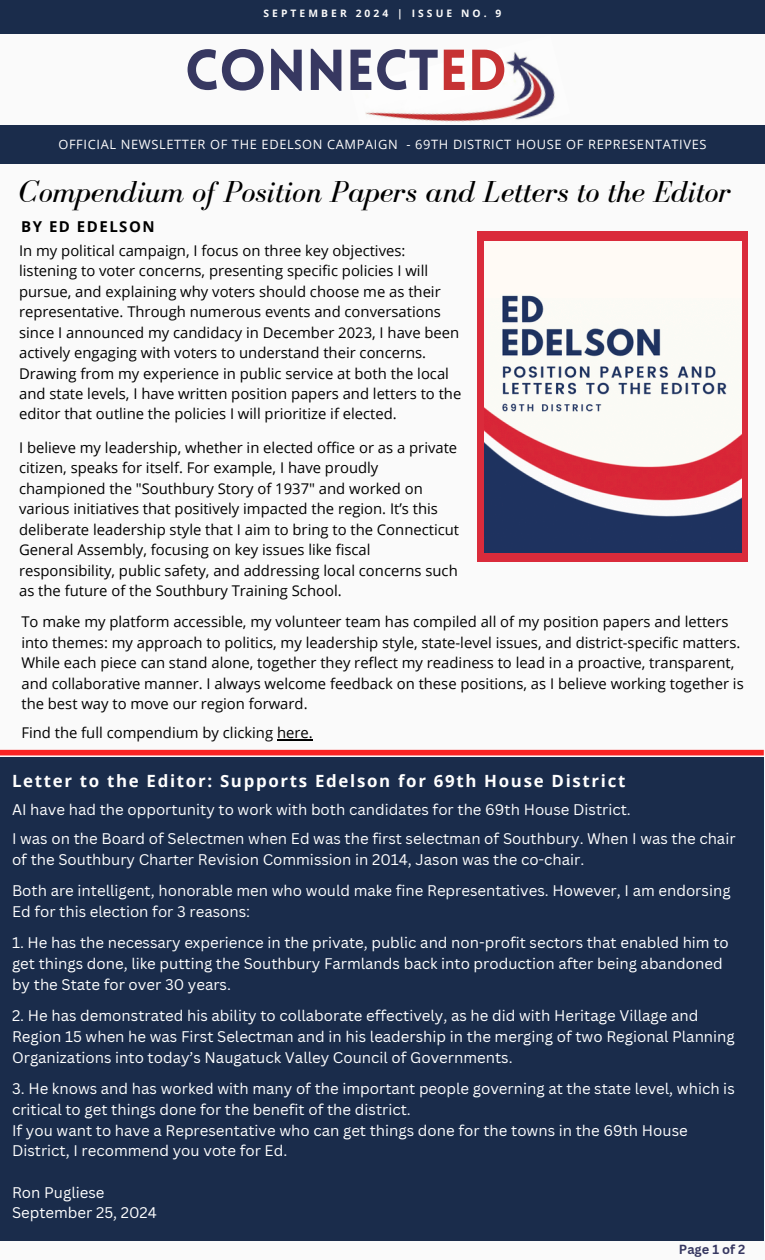
<style>
.page{position:relative;width:765px;height:1260px;background:#fafafa}
.page>*{position:absolute;margin:0;border:0;box-sizing:border-box;transform-origin:0 0}
.t1{font:900 56.38px "Lovelo";color:#373861}
.t2{font:italic 31.25px "Bodoni FLF";color:#000}
.t3{font:700 16.88px "Open Sans";letter-spacing:.1em;color:#fff}
.t4{font:15px/20.9px "Canva Sans";color:#fff}
.t5{font:700 15px "Open Sans";letter-spacing:.1em;color:#000}
.t6{font:14.88px/20.5px "Open Sans";color:#000}
.t7{font:14.75px/20.6px "Open Sans";color:#000}
.t8{font:12.88px "Open Sans";letter-spacing:.05em;color:#fefdfd}
.t9{font:700 12.88px "Canva Sans";color:#373861}
.t10{font:700 10.25px "Open Sans";letter-spacing:.3em;color:#fafafa}
.s1{color:#c63233}
</style>
<div class="page">
<div style="left:0;top:0;width:765px;height:34px;background:#1a2c4b"></div>
<img style="left:365px;top:52px;width:190px;height:70px">
<div style="left:0;top:125px;width:765px;height:39px;background:#1a2c4b"></div>
<div style="left:478px;top:232px;width:270px;height:330px;background:#da2b3b"></div>
<img style="left:484px;top:241px;width:257px;height:311px">
<hr style="left:277px;top:739px;width:36px;height:1px;background:#000">
<div style="left:0;top:750px;width:764px;height:5px;background:#f82424"></div>
<div style="left:0;top:757px;width:764px;height:484px;background:#1a2c4b"></div>
<p class="t10" style="left:264px;top:6px;width:239px">SEPTEMBER 2024 | ISSUE NO. 9</p>
<h1 class="t1" style="left:185px;top:48px;width:324px">CONNECT<span class="s1">ED</span></h1>
<h6 class="t8" style="left:58px;top:135px;width:650px">OFFICIAL NEWSLETTER OF THE EDELSON CAMPAIGN - 69TH DISTRICT HOUSE OF REPRESENTATIVES</h6>
<h5 class="t2" style="left:19px;top:174px;width:713px">Compendium of Position Papers and Letters to the Editor</h5>
<h3 class="t5" style="left:21px;top:216px;width:135px">BY ED EDELSON</h3>
<h4 class="t6" style="left:19px;top:240px;width:444px">In my political campaign, I focus on three key objectives: listening to voter concerns, presenting specific policies I will pursue, and explaining why voters should choose me as their representative. Through numerous events and conversations since I announced my candidacy in December 2023, I have been actively engaging with voters to understand their concerns.<br>Drawing from my experience in public service at both the local and state levels, I have written position papers and letters to the editor that outline the policies I will prioritize if elected.</h4>
<p class="t6" style="left:19px;top:437px;width:442px">I believe my leadership, whether in elected office or as a private citizen, speaks for itself. For example, I have proudly championed the "Southbury Story of 1937" and worked on various initiatives that positively impacted the region. It’s this deliberate leadership style that I aim to bring to the Connecticut General Assembly, focusing on key issues like fiscal responsibility, public safety, and addressing local concerns such as the future of the Southbury Training School.</p>
<h5 class="t7" style="left:21px;top:611px;width:724px">To make my platform accessible, my volunteer team has compiled all of my position papers and letters into themes: my approach to politics, my leadership style, state-level issues, and district-specific matters.<br>While each piece can stand alone, together they reflect my readiness to lead in a proactive, transparent, and collaborative manner. I always welcome feedback on these positions, as I believe working together is the best way to move our region forward.</h5>
<h5 class="t7" style="left:21px;top:722px;width:293px">Find the full compendium by clicking here.</h5>
<h5 class="t3" style="left:12px;top:769px;width:615px">Letter to the Editor: Supports Edelson for 69th House District</h5>
<h5 class="t4" style="left:12px;top:799px;width:620px">AI have had the opportunity to work with both candidates for the 69th House District.</h5>
<h5 class="t4" style="left:12px;top:828px;width:725px">I was on the Board of Selectmen when Ed was the first selectman of Southbury. When I was the chair of the Southbury Charter Revision Commission in 2014, Jason was the co-chair.</h5>
<h5 class="t4" style="left:12px;top:880px;width:720px">Both are intelligent, honorable men who would make fine Representatives. However, I am endorsing<br>Ed for this election for 3 reasons:</h5>
<h5 class="t4" style="left:12px;top:932px;width:718px">1. He has the necessary experience in the private, public and non-profit sectors that enabled him to get things done, like putting the Southbury Farmlands back into production after being abandoned by the State for over 30 years.</h5>
<h5 class="t4" style="left:12px;top:1005px;width:724px">2. He has demonstrated his ability to collaborate effectively, as he did with Heritage Village and<br>Region 15 when he was First Selectman and in his leadership in the merging of two Regional Planning<br>Organizations into today’s Naugatuck Valley Council of Governments.</h5>
<h5 class="t4" style="left:12px;top:1078px;width:724px">3. He knows and has worked with many of the important people governing at the state level, which is critical to get things done for the benefit of the district.<br>If you want to have a Representative who can get things done for the towns in the 69th House District, I recommend you vote for Ed.</h5>
<p class="t4" style="left:12px;top:1181px;width:146px">Ron Pugliese<br>September 25, 2024</p>
<h5 class="t9" style="left:679px;top:1240px;width:68px">Page 1 of 2</h5>
</div>
